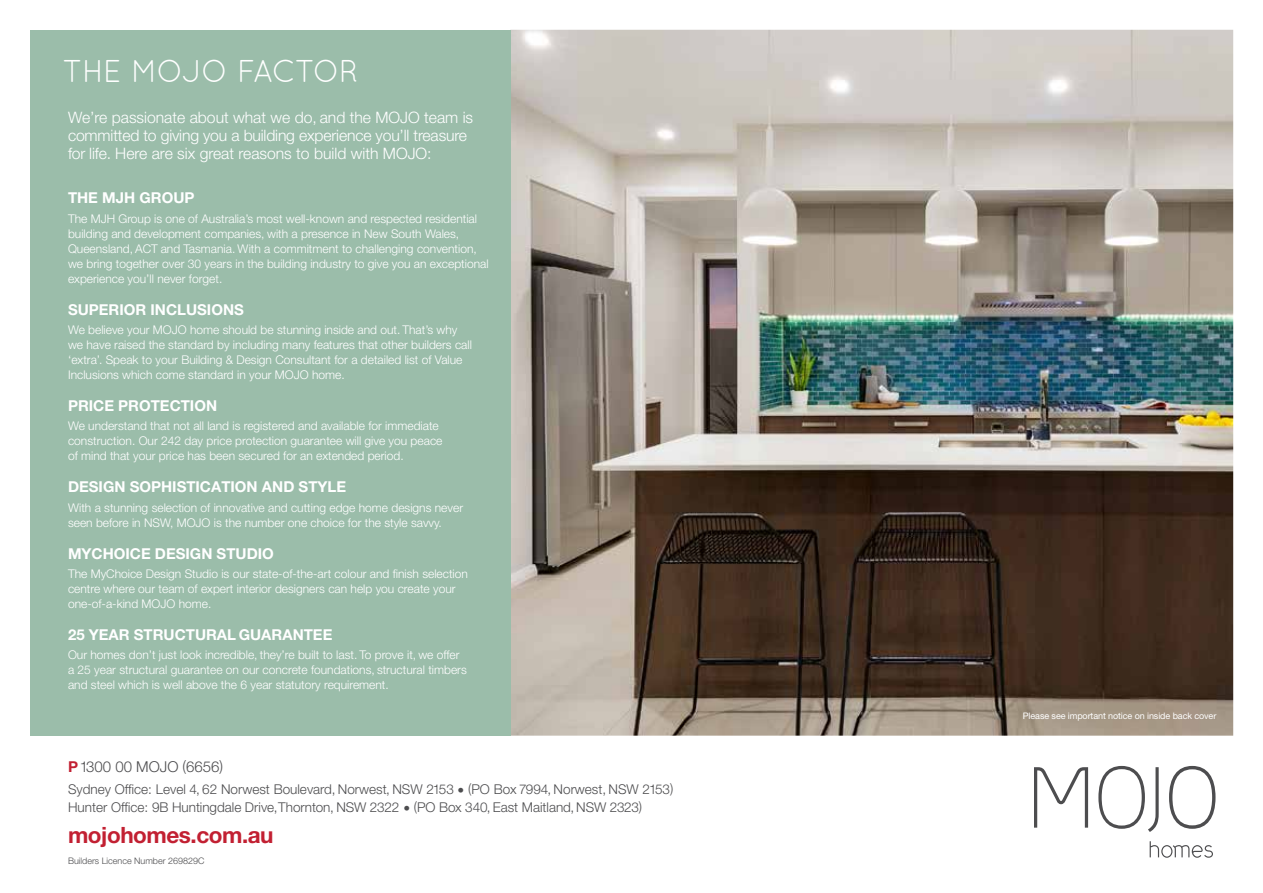
<style>
.page{position:relative;width:1263px;height:893px;background:#fff}
.page>*{position:absolute;margin:0;border:0;box-sizing:border-box;transform-origin:0 0}
.t1{font:31.5px "Quicksand";letter-spacing:-.04em;color:#fff}
.t2{font:700 22.5px "Helvetica Neue LT Pro";letter-spacing:-.02em;color:#c22032}
.t3{font:300 15.75px/18px "Helvetica Neue LT Pro";letter-spacing:-.005em;color:#fff}
.t4{font:700 15px "Helvetica Neue LT Pro";color:#fff}
.t5{font:300 15px "Helvetica Neue LT Pro";color:#4d4d4f}
.t6{font:300 13.5px/18px "Helvetica Neue LT Pro";color:#4d4d4f}
.t7{font:300 12px/15px "Helvetica Neue LT Pro";color:#fff}
.t8{font:9px "Helvetica Neue LT Pro";letter-spacing:-.01em;color:#fff}
.t9{font:300 9px "Helvetica Neue LT Pro";color:#4d4d4f}
.s1{font-weight:700;color:#c22032}
</style>
<div class="page">
<img style="left:510px;top:30px;width:723px;height:706px">
<div style="left:30px;top:30px;width:480px;height:706px;background:#9bbdaa"></div>
<svg style="left:1098px;top:766px;width:61px;height:66px"></svg>
<svg style="left:1169px;top:766px;width:46px;height:63px"></svg>
<svg style="left:1034px;top:767px;width:54px;height:61px"></svg>
<svg style="left:1150px;top:841px;width:63px;height:17px"></svg>
<h1 class="t1" style="left:63px;top:53px;width:298px">THE MOJO FACTOR</h1>
<h3 class="t3" style="left:68px;top:108px;width:407px">We’re passionate about what we do, and the MOJO team is committed to giving you a building experience you’ll treasure for life. Here are six great reasons to build with MOJO:</h3>
<p class="t4" style="left:68px;top:189px;width:128px">THE MJH GROUP</p>
<p class="t7" style="left:68px;top:211px;width:422px">The MJH Group is one of Australia’s most well-known and respected residential building and development companies, with a presence in New South Wales, Queensland, ACT and Tasmania. With a commitment to challenging convention, we bring together over 30 years in the building industry to give you an exceptional experience you’ll never forget.</p>
<p class="t4" style="left:68px;top:300px;width:177px">SUPERIOR INCLUSIONS</p>
<p class="t7" style="left:68px;top:322px;width:405px">We believe your MOJO home should be stunning inside and out. That’s why we have raised the standard by including many features that other builders call ‘extra’. Speak to your Building &amp; Design Consultant for a detailed list of Value Inclusions which come standard in your MOJO home.</p>
<p class="t4" style="left:68px;top:396px;width:151px">PRICE PROTECTION</p>
<p class="t7" style="left:68px;top:418px;width:376px">We understand that not all land is registered and available for immediate construction. Our 242 day price protection guarantee will give you peace of mind that your price has been secured for an extended period.</p>
<p class="t4" style="left:68px;top:478px;width:280px">DESIGN SOPHISTICATION AND STYLE</p>
<p class="t7" style="left:68px;top:499px;width:397px">With a stunning selection of innovative and cutting edge home designs never seen before in NSW, MOJO is the number one choice for the style savvy.</p>
<p class="t4" style="left:68px;top:544px;width:207px">MYCHOICE DESIGN STUDIO</p>
<p class="t7" style="left:68px;top:566px;width:401px">The MyChoice Design Studio is our state-of-the-art colour and finish selection centre where our team of expert interior designers can help you create your one-of-a-kind MOJO home.</p>
<p class="t4" style="left:68px;top:625px;width:266px">25 YEAR STRUCTURAL GUARANTEE</p>
<p class="t7" style="left:68px;top:647px;width:400px">Our homes don’t just look incredible, they’re built to last. To prove it, we offer a 25 year structural guarantee on our concrete foundations, structural timbers and steel which is well above the 6 year statutory requirement.</p>
<p class="t5" style="left:68px;top:757px;width:157px"><span class="s1">P</span>1300 00 MOJO (6656)</p>
<p class="t6" style="left:68px;top:780px;width:607px">Sydney Office: Level 4, 62 Norwest Boulevard, Norwest, NSW 2153 • (PO Box 7994, Norwest, NSW 2153)<br>Hunter Office: 9B Huntingdale Drive, Thornton, NSW 2322 • (PO Box 340, East Maitland, NSW 2323)</p>
<h2 class="t2" style="left:68px;top:821px;width:207px">mojohomes.com.au</h2>
<p class="t9" style="left:68px;top:856px;width:138px">Builders Licence Number 269829C</p>
<p class="t8" style="left:1023px;top:710px;width:195px">Please see important notice on inside back cover</p>
</div>
